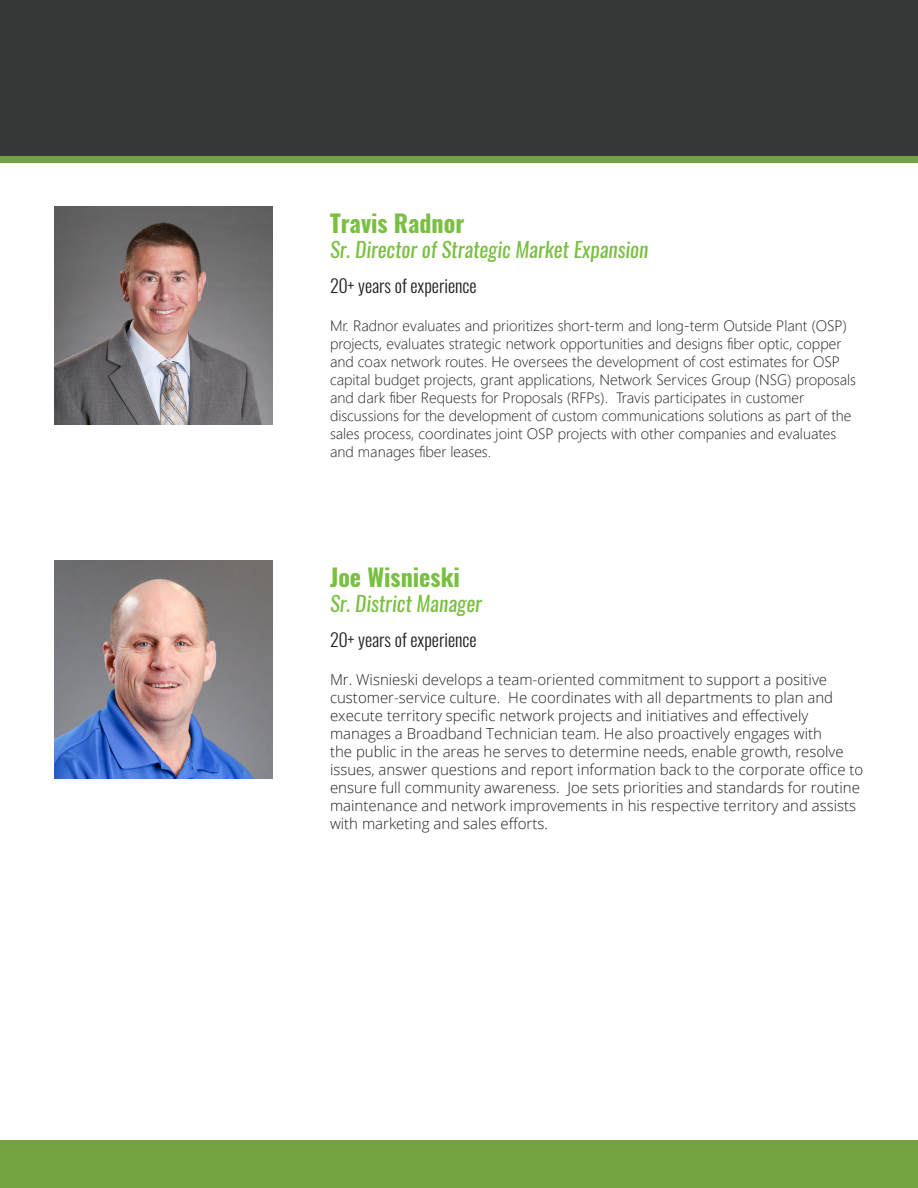
<style>
.page{position:relative;width:918px;height:1188px;background:#fff}
.page>*{position:absolute;margin:0;border:0;box-sizing:border-box;transform-origin:0 0}
.Paragraph_Style_2{font:700 24px "Oswald";color:#7abf42}
.Paragraph_Style_2-2{font:italic 21px "Oswald";color:#7abf42}
.Paragraph_Style_2-3{font:300 18px "Oswald";color:#231f20}
.Body_10_pt{font:300 15px/18px "Open Sans";color:#231f20}
.Body_10_pt-2{font:300 15px/18px "Segoe UI";color:#231f20}
</style>
<div class="page">
<div style="left:0;top:1140px;width:918px;height:48px;background:#73a341"></div>
<div style="left:0;top:92px;width:918px;height:71px;background:#73a341"></div>
<div style="left:0;top:0;width:918px;height:156px;background:#363737"></div>
<img style="left:54px;top:207px;width:218px;height:218px">
<img style="left:54px;top:561px;width:218px;height:218px">
<p class="Paragraph_Style_2" style="left:330px;top:206px;width:136px">Travis Radnor</p>
<p class="Paragraph_Style_2-2" style="left:330px;top:235px;width:320px">Sr. Director of Strategic Market Expansion</p>
<p class="Paragraph_Style_2-3" style="left:330px;top:274px;width:148px">20+ years of experience</p>
<p class="Body_10_pt-2" style="left:330px;top:316px;width:528px">Mr. Radnor evaluates and prioritizes short-term and long-term Outside Plant (OSP) projects, evaluates strategic network opportunities and designs fiber optic, copper and coax network routes. He oversees the development of cost estimates for OSP capital budget projects, grant applications, Network Services Group (NSG) proposals and dark fiber Requests for Proposals (RFPs). Travis participates in customer discussions for the development of custom communications solutions as part of the sales process, coordinates joint OSP projects with other companies and evaluates and manages fiber leases.</p>
<p class="Paragraph_Style_2" style="left:330px;top:560px;width:131px">Joe Wisnieski</p>
<p class="Paragraph_Style_2-2" style="left:330px;top:589px;width:153px">Sr. District Manager</p>
<p class="Paragraph_Style_2-3" style="left:330px;top:628px;width:148px">20+ years of experience</p>
<p class="Body_10_pt" style="left:330px;top:671px;width:535px">Mr. Wisnieski develops a team-oriented commitment to support a positive customer-service culture. He coordinates with all departments to plan and execute territory specific network projects and initiatives and effectively manages a Broadband Technician team. He also proactively engages with<br>the public in the areas he serves to determine needs, enable growth, resolve issues, answer questions and report information back to the corporate office to ensure full community awareness. Joe sets priorities and standards for routine maintenance and network improvements in his respective territory and assists with marketing and sales efforts.</p>
</div>
